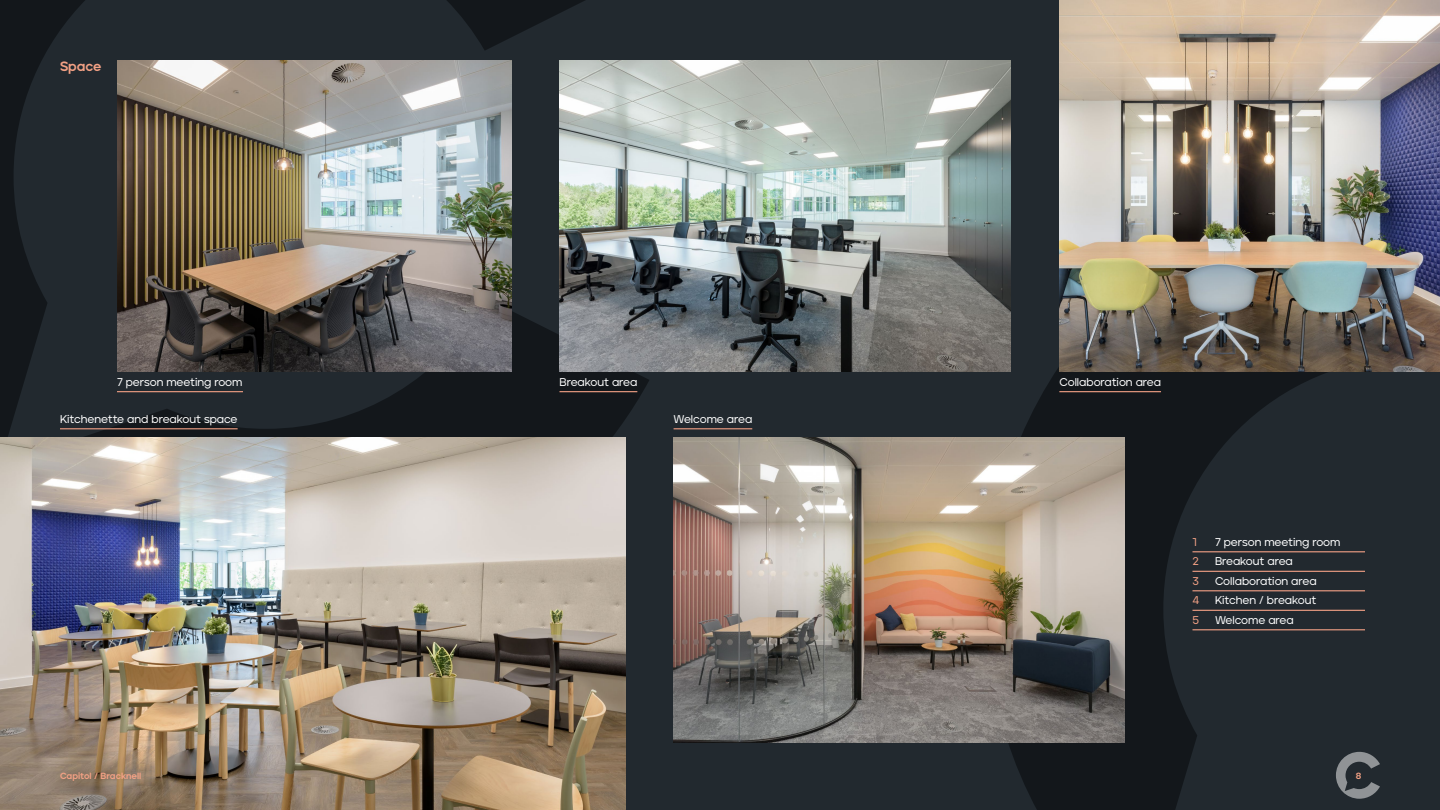
<style>
.page{position:relative;width:1440px;height:810px;background:#22292f}
.page>*{position:absolute;margin:0;border:0;box-sizing:border-box;transform-origin:0 0}
.t1{font:800 13.5px "Jeko";letter-spacing:-.01em;color:#f3a185}
.t2{font:500 11.25px "Jeko";letter-spacing:-.01em;color:#fff}
.t3{font:500 11.25px "Jeko";color:#f3a185}
.t4{font:800 9px "Jeko";color:#f3a185}
</style>
<div class="page">
<svg style="left:986px;top:367px;width:379px;height:443px"></svg>
<svg style="left:0;top:0;width:649px;height:607px"></svg>
<img style="left:674px;top:437px;width:451px;height:305px">
<img style="left:0;top:437px;width:625px;height:373px">
<img style="left:560px;top:60px;width:451px;height:312px">
<img style="left:1059px;top:0;width:381px;height:372px">
<hr style="left:1192px;top:551px;width:173px;height:1px;background:#f3a185">
<hr style="left:1192px;top:571px;width:173px;height:1px;background:#f3a185">
<hr style="left:1192px;top:590px;width:173px;height:1px;background:#f3a185">
<hr style="left:1192px;top:610px;width:173px;height:1px;background:#f3a185">
<hr style="left:1192px;top:629px;width:173px;height:1px;background:#f3a185">
<img style="left:117px;top:60px;width:394px;height:312px">
<hr style="left:1059px;top:391px;width:102px;height:1px;background:#f3a185">
<hr style="left:560px;top:391px;width:77px;height:1px;background:#f3a185">
<hr style="left:117px;top:391px;width:126px;height:1px;background:#f3a185">
<hr style="left:674px;top:428px;width:78px;height:1px;background:#f3a185">
<hr style="left:60px;top:428px;width:178px;height:1px;background:#f3a185">
<svg style="left:1336px;top:752px;width:44px;height:47px"></svg>
<p class="t1" style="left:60px;top:58px;width:43px">Space</p>
<p class="t2" style="left:117px;top:375px;width:127px">7 person meeting room</p>
<p class="t2" style="left:560px;top:375px;width:79px">Breakout area</p>
<p class="t2" style="left:1059px;top:375px;width:103px">Collaboration area</p>
<p class="t2" style="left:60px;top:412px;width:179px">Kitchenette and breakout space</p>
<p class="t2" style="left:674px;top:412px;width:80px">Welcome area</p>
<p class="t3" style="left:1192px;top:535px;width:6px">1</p>
<p class="t2" style="left:1215px;top:535px;width:127px">7 person meeting room</p>
<p class="t3" style="left:1192px;top:555px;width:8px">2</p>
<p class="t2" style="left:1215px;top:555px;width:79px">Breakout area</p>
<p class="t3" style="left:1192px;top:574px;width:8px">3</p>
<p class="t2" style="left:1215px;top:574px;width:103px">Collaboration area</p>
<p class="t3" style="left:1192px;top:594px;width:9px">4</p>
<p class="t2" style="left:1215px;top:594px;width:103px">Kitchen / breakout</p>
<p class="t3" style="left:1192px;top:613px;width:8px">5</p>
<p class="t2" style="left:1215px;top:613px;width:80px">Welcome area</p>
<p class="t4" style="left:60px;top:770px;width:83px">Capitol / Bracknell</p>
<p class="t4" style="left:1356px;top:770px;width:7px">8</p>
</div>
